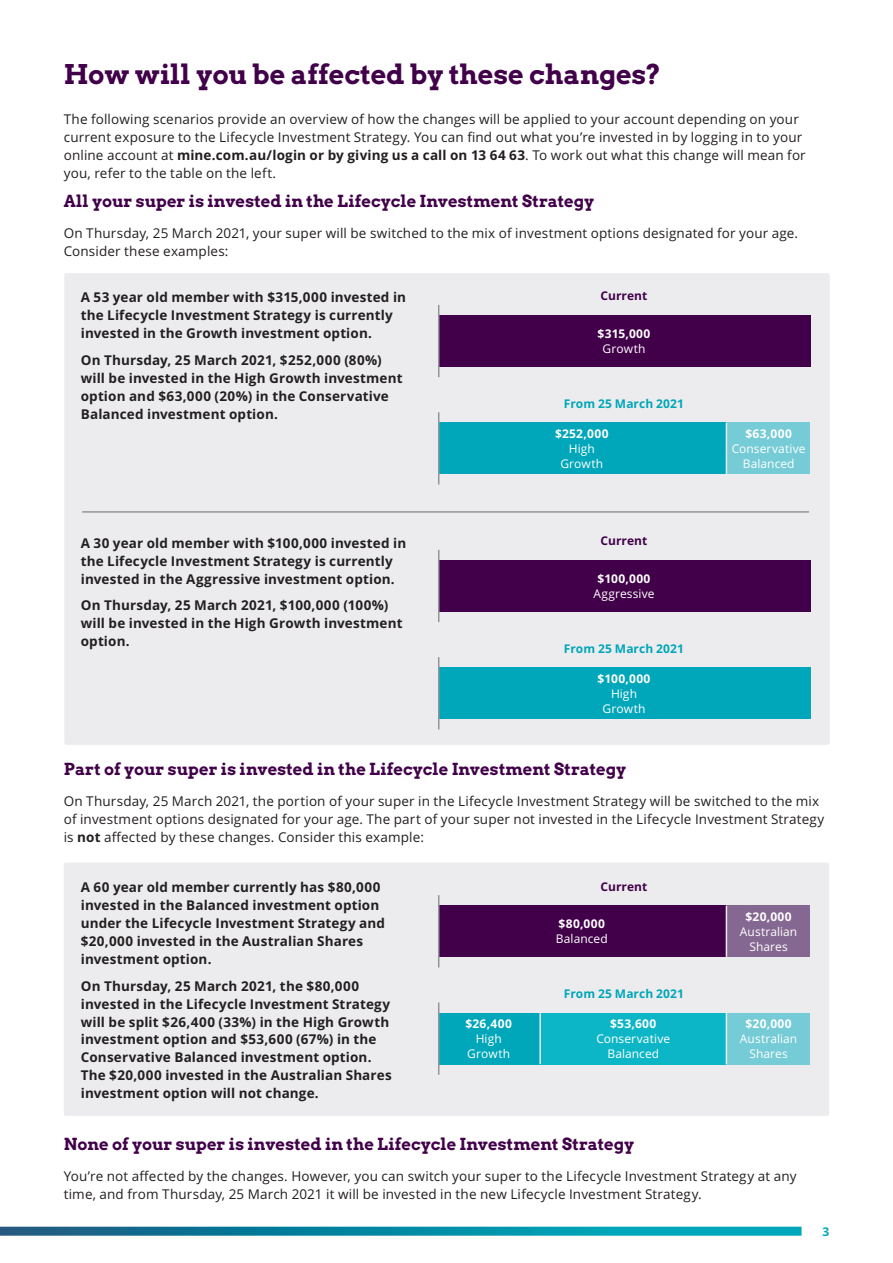
<style>
.page{position:relative;width:893px;height:1263px;background:#fff}
.page>*{position:absolute;margin:0;border:0;box-sizing:border-box;transform-origin:0 0}
.t1{font:700 27px "Arvo";color:#410049}
.t2{font:700 16.5px "Arvo";letter-spacing:.005em;color:#410049}
.t3{font:700 13.5px/18px "Open Sans";letter-spacing:.01em;color:#231f20}
.t4{font:13.5px/18px "Open Sans";letter-spacing:.01em;color:#231f20}
.t5{font:12px/15px "Open Sans";letter-spacing:.005em;color:#fff;text-align:center}
.t6{font:700 12px "Open Sans";letter-spacing:.035em;color:#fff}
.t7{font:700 12px "Open Sans";letter-spacing:.005em;color:#00a6b9}
.t8{font:700 12px "Open Sans";color:#410049}
.s1{font-weight:700}
</style>
<div class="page">
<svg style="left:0;top:1227px;width:801px;height:9px"></svg>
<div style="left:64px;top:863px;width:765px;height:253px;background:#ececee;border-radius:2px"></div>
<div style="left:438px;top:906px;width:288px;height:51px;background:#410049"></div>
<div style="left:726px;top:906px;width:84px;height:51px;background:#856891"></div>
<hr style="left:726px;top:906px;width:1px;height:51px;background:#ececee">
<hr style="left:438px;top:895px;width:1px;height:72px;background:#939598">
<div style="left:438px;top:1013px;width:102px;height:51px;background:#00a6b9"></div>
<div style="left:540px;top:1013px;width:186px;height:51px;background:#0db6c7"></div>
<div style="left:726px;top:1013px;width:84px;height:51px;background:#75cbd6"></div>
<hr style="left:539px;top:1013px;width:2px;height:51px;background:#ececee">
<hr style="left:726px;top:1013px;width:1px;height:51px;background:#ececee">
<hr style="left:438px;top:1002px;width:1px;height:73px;background:#939598">
<div style="left:64px;top:273px;width:766px;height:472px;background:#ececee;border-radius:2px"></div>
<div style="left:438px;top:316px;width:372px;height:51px;background:#410049"></div>
<hr style="left:438px;top:305px;width:1px;height:72px;background:#939598">
<div style="left:438px;top:560px;width:372px;height:51px;background:#410049"></div>
<hr style="left:438px;top:550px;width:1px;height:72px;background:#939598">
<div style="left:438px;top:668px;width:372px;height:51px;background:#00a6b9"></div>
<hr style="left:438px;top:657px;width:1px;height:72px;background:#939598">
<hr style="left:82px;top:511px;width:727px;height:2px;background:#939598">
<div style="left:438px;top:423px;width:288px;height:51px;background:#00a6b9"></div>
<div style="left:726px;top:423px;width:84px;height:51px;background:#75cbd6"></div>
<hr style="left:726px;top:423px;width:1px;height:51px;background:#ececee">
<hr style="left:438px;top:412px;width:1px;height:72px;background:#939598">
<h1 class="t1" style="left:64px;top:58px;width:599px">How will you be affected by these changes?</h1>
<p class="t4" style="left:64px;top:109px;width:743px">The following scenarios provide an overview of how the changes will be applied to your account depending on your current exposure to the Lifecycle Investment Strategy. You can find out what you’re invested in by logging in to your online account at <span class="s1">mine.com.au/login or by giving us a call on 13 64 63</span>. To work out what this change will mean for you, refer to the table on the left.</p>
<p class="t2" style="left:64px;top:191px;width:532px">All your super is invested in the Lifecycle Investment Strategy</p>
<p class="t4" style="left:64px;top:224px;width:736px">On Thursday, 25 March 2021, your super will be switched to the mix of investment options designated for your age.<br>Consider these examples:</p>
<p class="t3" style="left:81px;top:288px;width:327px">A 53 year old member with $315,000 invested in the Lifecycle Investment Strategy is currently invested in the Growth investment option.</p>
<p class="t3" style="left:81px;top:350px;width:323px">On Thursday, 25 March 2021, $252,000 (80%) will be invested in the High Growth investment option and $63,000 (20%) in the Conservative Balanced investment option.</p>
<p class="t3" style="left:81px;top:533px;width:327px">A 30 year old member with $100,000 invested in the Lifecycle Investment Strategy is currently invested in the Aggressive investment option.</p>
<p class="t3" style="left:81px;top:596px;width:323px">On Thursday, 25 March 2021, $100,000 (100%) will be invested in the High Growth investment option.</p>
<p class="t8" style="left:601px;top:287px;width:48px">Current</p>
<p class="t6" style="left:598px;top:325px;width:54px">$315,000</p>
<p class="t5" style="left:603px;top:341px;width:44px">Growth</p>
<p class="t7" style="left:564px;top:395px;width:122px">From 25 March 2021</p>
<p class="t6" style="left:555px;top:425px;width:55px">$252,000</p>
<p class="t5" style="left:560px;top:441px;width:44px">High<br>Growth</p>
<p class="t8" style="left:601px;top:532px;width:48px">Current</p>
<p class="t6" style="left:598px;top:570px;width:54px">$100,000</p>
<p class="t5" style="left:593px;top:586px;width:63px">Aggressive</p>
<p class="t7" style="left:564px;top:640px;width:122px">From 25 March 2021</p>
<p class="t6" style="left:598px;top:670px;width:54px">$100,000</p>
<p class="t5" style="left:603px;top:686px;width:44px">High<br>Growth</p>
<p class="t6" style="left:745px;top:425px;width:48px">$63,000</p>
<p class="t5" style="left:732px;top:441px;width:75px">Conservative<br>Balanced</p>
<p class="t2" style="left:64px;top:759px;width:564px">Part of your super is invested in the Lifecycle Investment Strategy</p>
<p class="t4" style="left:64px;top:792px;width:762px">On Thursday, 25 March 2021, the portion of your super in the Lifecycle Investment Strategy will be switched to the mix of investment options designated for your age. The part of your super not invested in the Lifecycle Investment Strategy is <span class="s1">not</span> affected by these changes. Consider this example:</p>
<p class="t3" style="left:81px;top:878px;width:306px">A 60 year old member currently has $80,000 invested in the Balanced investment option under the Lifecycle Investment Strategy and $20,000 invested in the Australian Shares investment option.</p>
<p class="t3" style="left:81px;top:976px;width:312px">On Thursday, 25 March 2021, the $80,000 invested in the Lifecycle Investment Strategy will be split $26,400 (33%) in the High Growth investment option and $53,600 (67%) in the Conservative Balanced investment option.<br>The $20,000 invested in the Australian Shares investment option will not change.</p>
<p class="t6" style="left:465px;top:1015px;width:48px">$26,400</p>
<p class="t5" style="left:467px;top:1031px;width:44px">High<br>Growth</p>
<p class="t8" style="left:601px;top:878px;width:48px">Current</p>
<p class="t6" style="left:559px;top:915px;width:48px">$80,000</p>
<p class="t5" style="left:556px;top:931px;width:53px">Balanced</p>
<p class="t7" style="left:564px;top:985px;width:122px">From 25 March 2021</p>
<p class="t6" style="left:610px;top:1015px;width:48px">$53,600</p>
<p class="t5" style="left:596px;top:1031px;width:75px">Conservative<br>Balanced</p>
<p class="t6" style="left:745px;top:908px;width:48px">$20,000</p>
<p class="t5" style="left:740px;top:924px;width:59px">Australian<br>Shares</p>
<p class="t6" style="left:745px;top:1015px;width:48px">$20,000</p>
<p class="t5" style="left:740px;top:1031px;width:59px">Australian<br>Shares</p>
<p class="t2" style="left:64px;top:1134px;width:572px">None of your super is invested in the Lifecycle Investment Strategy</p>
<p class="t4" style="left:64px;top:1167px;width:734px">You’re not affected by the changes. However, you can switch your super to the Lifecycle Investment Strategy at any time, and from Thursday, 25 March 2021 it will be invested in the new Lifecycle Investment Strategy.</p>
<p class="t7" style="left:822px;top:1223px;width:8px">3</p>
</div>
